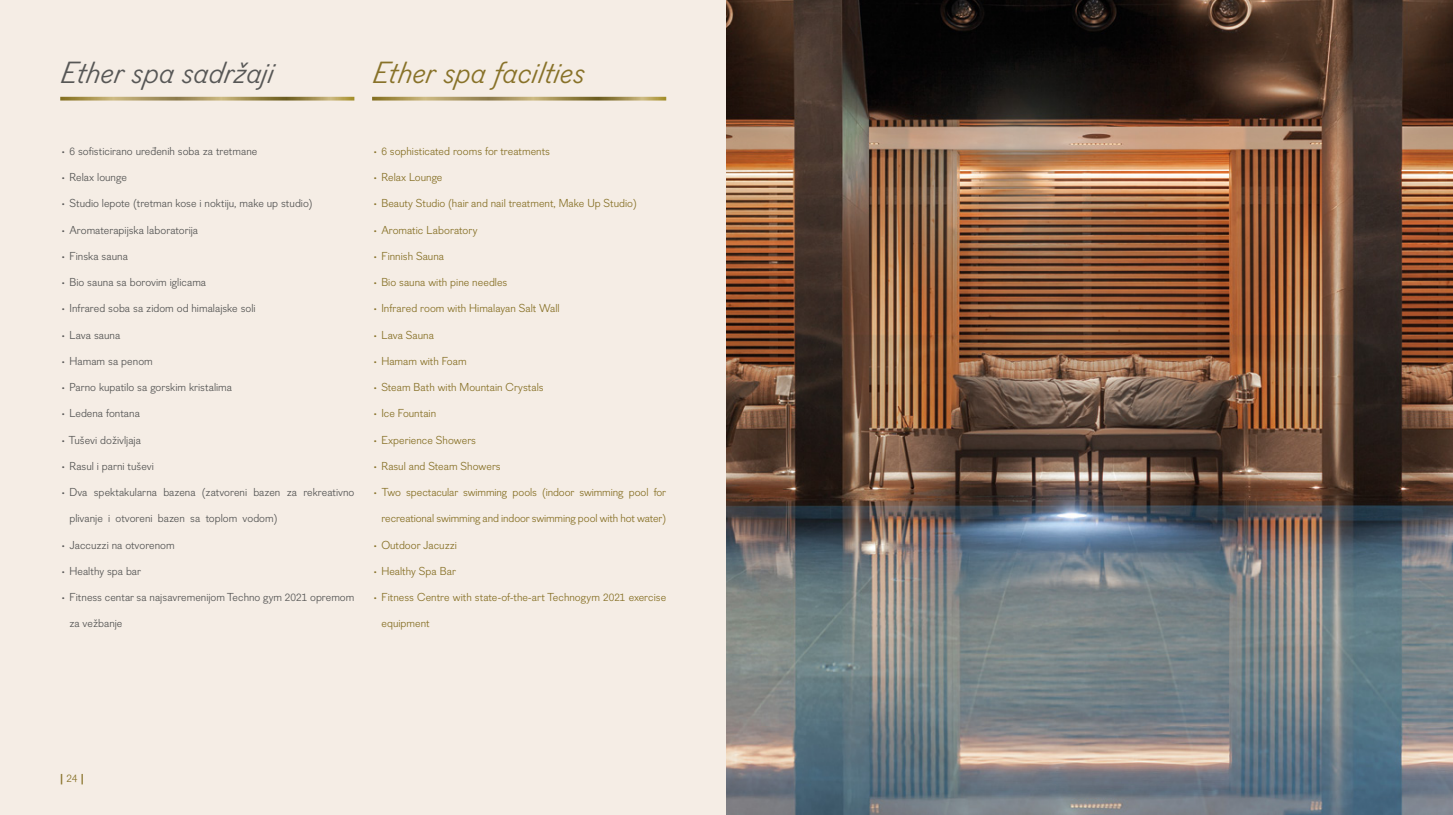
<style>
.page{position:relative;width:1453px;height:815px;background:#f5ede5}
.page>*{position:absolute;margin:0;border:0;box-sizing:border-box;transform-origin:0 0}
.t1{font:italic 30px "Figgins Sans";color:#887229}
.t2{font:italic 30px "Figgins Sans";color:#575756}
.t3{font:11.25px "Figgins Sans";color:#575756}
.t4{font:11.25px "Figgins Sans";color:#887229}
.t5{font:700 11.25px "Figgins Sans";color:#887229}
.s1{font-weight:400}
</style>
<div class="page">
<svg style="left:60px;top:97px;width:294px;height:4px"></svg>
<svg style="left:372px;top:97px;width:294px;height:4px"></svg>
<img style="left:726px;top:0;width:727px;height:815px">
<h1 class="t2" style="left:60px;top:54px;width:214px">Ether spa sadržaji</h1>
<h1 class="t1" style="left:372px;top:54px;width:213px">Ether spa facilties</h1>
<p class="t3" style="left:60px;top:144px;width:199px">• 6 sofisticirano uređenih soba za tretmane</p>
<p class="t3" style="left:60px;top:171px;width:68px">• Relax lounge</p>
<p class="t3" style="left:60px;top:197px;width:254px">• Studio lepote (tretman kose i noktiju, make up studio)</p>
<p class="t3" style="left:60px;top:223px;width:139px">• Aromaterapijska laboratorija</p>
<p class="t3" style="left:60px;top:249px;width:69px">• Finska sauna</p>
<p class="t3" style="left:60px;top:276px;width:148px">• Bio sauna sa borovim iglicama</p>
<p class="t3" style="left:60px;top:302px;width:197px">• Infrared soba sa zidom od himalajske soli</p>
<p class="t3" style="left:60px;top:328px;width:62px">• Lava sauna</p>
<p class="t3" style="left:60px;top:354px;width:94px">• Hamam sa penom</p>
<p class="t3" style="left:60px;top:381px;width:173px">• Parno kupatilo sa gorskim kristalima</p>
<p class="t3" style="left:60px;top:407px;width:81px">• Ledena fontana</p>
<p class="t3" style="left:60px;top:433px;width:82px">• Tuševi doživljaja</p>
<p class="t3" style="left:60px;top:459px;width:95px">• Rasul i parni tuševi</p>
<p class="t3" style="left:60px;top:486px;width:296px">• Dva spektakularna bazena (zatvoreni bazen za rekreativno</p>
<p class="t3" style="left:70px;top:512px;width:209px">plivanje i otvoreni bazen sa toplom vodom)</p>
<p class="t3" style="left:60px;top:538px;width:116px">• Jaccuzzi na otvorenom</p>
<p class="t3" style="left:60px;top:564px;width:83px">• Healthy spa bar</p>
<p class="t3" style="left:60px;top:591px;width:296px">• Fitness centar sa najsavremenijom Techno gym 2021 opremom</p>
<p class="t3" style="left:70px;top:617px;width:54px">za vežbanje</p>
<p class="t4" style="left:372px;top:144px;width:179px">• 6 sophisticated rooms for treatments</p>
<p class="t4" style="left:372px;top:171px;width:72px">• Relax Lounge</p>
<p class="t4" style="left:372px;top:197px;width:266px">• Beauty Studio (hair and nail treatment, Make Up Studio)</p>
<p class="t4" style="left:372px;top:223px;width:107px">• Aromatic Laboratory</p>
<p class="t4" style="left:372px;top:249px;width:74px">• Finnish Sauna</p>
<p class="t4" style="left:372px;top:276px;width:137px">• Bio sauna with pine needles</p>
<p class="t4" style="left:372px;top:302px;width:189px">• Infrared room with Himalayan Salt Wall</p>
<p class="t4" style="left:372px;top:328px;width:63px">• Lava Sauna</p>
<p class="t4" style="left:372px;top:354px;width:96px">• Hamam with Foam</p>
<p class="t4" style="left:372px;top:381px;width:173px">• Steam Bath with Mountain Crystals</p>
<p class="t4" style="left:372px;top:407px;width:66px">• Ice Fountain</p>
<p class="t4" style="left:372px;top:433px;width:106px">• Experience Showers</p>
<p class="t4" style="left:372px;top:459px;width:130px">• Rasul and Steam Showers</p>
<p class="t4" style="left:372px;top:486px;width:296px">• Two spectacular swimming pools (indoor swimming pool for</p>
<p class="t4" style="left:381px;top:512px;width:286px">recreational swimming and indoor swimming pool with hot water)</p>
<p class="t4" style="left:372px;top:538px;width:86px">• Outdoor Jacuzzi</p>
<p class="t4" style="left:372px;top:564px;width:85px">• Healthy Spa Bar</p>
<p class="t4" style="left:372px;top:591px;width:296px">• Fitness Centre with state-of-the-art Technogym 2021 exercise</p>
<p class="t4" style="left:381px;top:617px;width:50px">equipment</p>
<p class="t5" style="left:60px;top:771px;width:25px">| <span class="s1">24</span> |</p>
</div>
